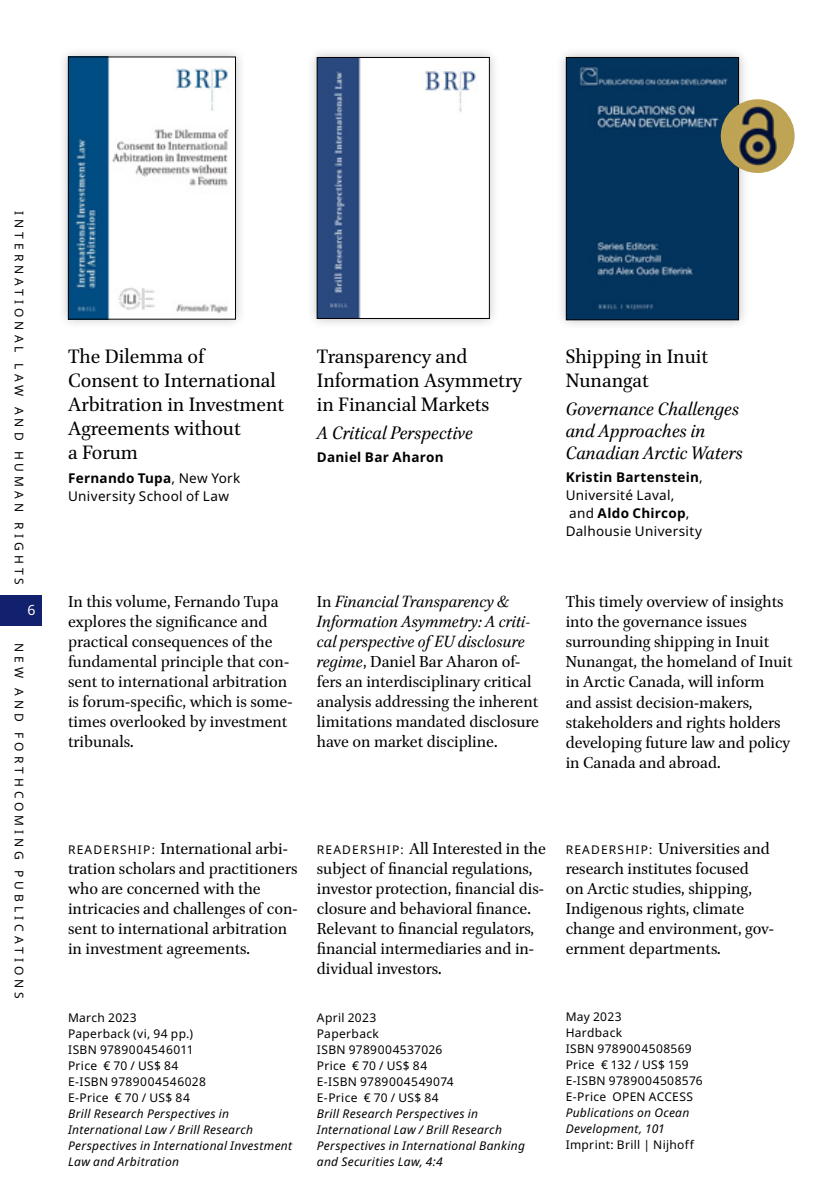
<style>
.page{position:relative;width:840px;height:1191px;background:#fff}
.page>*{position:absolute;margin:0;border:0;box-sizing:border-box;transform-origin:0 0}
.t1{font:22px/24px "Brill";color:#000}
.t2{font:italic 20px/22px "Brill";color:#000}
.t3{font:18px/20px "Brill";color:#000}
.t4{font:14px "Noto Sans";color:#fff}
.t5{font:13.6px/18px "Noto Sans";letter-spacing:.025em;color:#000}
.t6{font:700 13.6px "Noto Sans";letter-spacing:.02em;color:#000}
.t7{font:12px/16px "Noto Sans";letter-spacing:.03em;color:#000}
.t8{font:italic 12px/16px "Noto Sans";letter-spacing:.025em;color:#000}
.t9{font:12px "Noto Sans";letter-spacing:.335em;color:#000}
.t10{font:12px "Noto Sans";letter-spacing:.325em;color:#000}
.s1{font-weight:700}
.s2{font-style:italic}
.s3{font-family:"Noto Sans";font-size:12px}
</style>
<div class="page">
<div style="left:0;top:595px;width:42px;height:31px;background:#11216e"></div>
<div style="left:554px;top:46px;width:195px;height:285px;background:#000;opacity:.24"></div>
<img style="left:567px;top:59px;width:169px;height:259px">
<div style="left:565px;top:57px;width:173px;height:263px;border:1px solid #000"></div>
<div style="left:57px;top:46px;width:189px;height:284px;background:#000;opacity:.24"></div>
<img style="left:70px;top:59px;width:163px;height:258px">
<div style="left:68px;top:57px;width:167px;height:262px;border:1px solid #000"></div>
<img style="left:720px;top:99px;width:74px;height:74px;border-radius:37px">
<div style="left:306px;top:46px;width:194px;height:283px;background:#000;opacity:.24"></div>
<img style="left:319px;top:59px;width:168px;height:258px">
<div style="left:317px;top:57px;width:172px;height:262px;border:1px solid #000"></div>
<p class="t9" style="left:27px;top:211px;width:375px;rotate:90deg">INTERNATIONAL LAW AND HUMAN RIGHTS</p>
<p class="t4" style="left:27px;top:601px;width:10px">6</p>
<p class="t10" style="left:27px;top:643px;width:358px;rotate:90deg">NEW AND FORTHCOMING PUBLICATIONS</p>
<p class="t1" style="left:68px;top:345px;width:217px">The Dilemma of<br>Consent to International<br>Arbitration in Investment<br>Agreements without<br>a Forum</p>
<p class="t5" style="left:68px;top:468px;width:174px"><span class="s1">Fernando Tupa</span>, New York<br>University School of Law</p>
<p class="t1" style="left:317px;top:345px;width:206px">Transparency and<br>Information Asymmetry in Financial Markets</p>
<p class="t2" style="left:317px;top:422px;width:157px">A Critical Perspective</p>
<p class="t6" style="left:317px;top:448px;width:128px">Daniel Bar Aharon</p>
<p class="t3" style="left:68px;top:593px;width:226px">In this volume, Fernando Tupa explores the significance and practical consequences of the fundamental principle that con&shy;sent to international arbitration is forum-specific, which is some&shy;times overlooked by investment tribunals.</p>
<p class="t3" style="left:317px;top:593px;width:224px">In <span class="s2">Financial Transparency &amp;<br>Information Asymmetry: A criti&shy;cal perspective of EU disclosure regime</span>, Daniel Bar Aharon of&shy;fers an interdisciplinary critical analysis addressing the inherent limitations mandated disclosure have on market discipline.</p>
<p class="t1" style="left:565px;top:345px;width:144px">Shipping in Inuit<br>Nunangat</p>
<p class="t2" style="left:565px;top:398px;width:179px">Governance Challenges and Approaches in<br>Canadian Arctic Waters</p>
<p class="t5" style="left:565px;top:468px;width:139px"><span class="s1">Kristin Bartenstein</span>,<br>Université Laval,<br>and <span class="s1">Aldo Chircop</span>,<br>Dalhousie University</p>
<p class="t3" style="left:565px;top:593px;width:228px">This timely overview of insights into the governance issues surrounding shipping in Inuit<br>Nunangat, the homeland of Inuit in Arctic Canada, will inform and assist decision-makers, stakeholders and rights holders developing future law and policy in Canada and abroad.</p>
<p class="t3" style="left:68px;top:839px;width:231px"><span class="s3">READERSHIP:</span> International arbi&shy;tration scholars and practitioners who are concerned with the intricacies and challenges of con&shy;sent to international arbitration in investment agreements.</p>
<p class="t7" style="left:68px;top:1009px;width:139px">March 2023<br>Paperback (vi, 94 pp.)<br>ISBN 9789004546011<br>Price € 70 / US$ 84<br>E-ISBN 9789004546028<br>E-Price € 70 / US$ 84</p>
<p class="t8" style="left:68px;top:1105px;width:225px">Brill Research Perspectives in<br>International Law / Brill Research<br>Perspectives in International Investment<br>Law and Arbitration</p>
<p class="t3" style="left:317px;top:839px;width:230px"><span class="s3">READERSHIP:</span> All Interested in the subject of financial regulations, investor protection, financial dis&shy;closure and behavioral finance.<br>Relevant to financial regulators, financial intermediaries and in&shy;dividual investors.</p>
<p class="t7" style="left:317px;top:1009px;width:138px">April 2023<br>Paperback<br>ISBN 9789004537026<br>Price € 70 / US$ 84<br>E-ISBN 9789004549074<br>E-Price € 70 / US$ 84</p>
<p class="t8" style="left:317px;top:1105px;width:209px">Brill Research Perspectives in<br>International Law / Brill Research<br>Perspectives in International Banking and Securities Law, 4:4</p>
<p class="t3" style="left:565px;top:839px;width:209px"><span class="s3">READERSHIP:</span> Universities and research institutes focused<br>on Arctic studies, shipping,<br>Indigenous rights, climate change and environment, gov&shy;ernment departments.</p>
<p class="t7" style="left:565px;top:1008px;width:138px">May 2023<br>Hardback<br>ISBN 9789004508569<br>Price € 132 / US$ 159<br>E-ISBN 9789004508576<br>E-Price OPEN ACCESS</p>
<p class="t8" style="left:565px;top:1104px;width:125px">Publications on Ocean<br>Development, 101</p>
<p class="t7" style="left:565px;top:1136px;width:130px">Imprint: Brill | Nijhoff</p>
</div>
